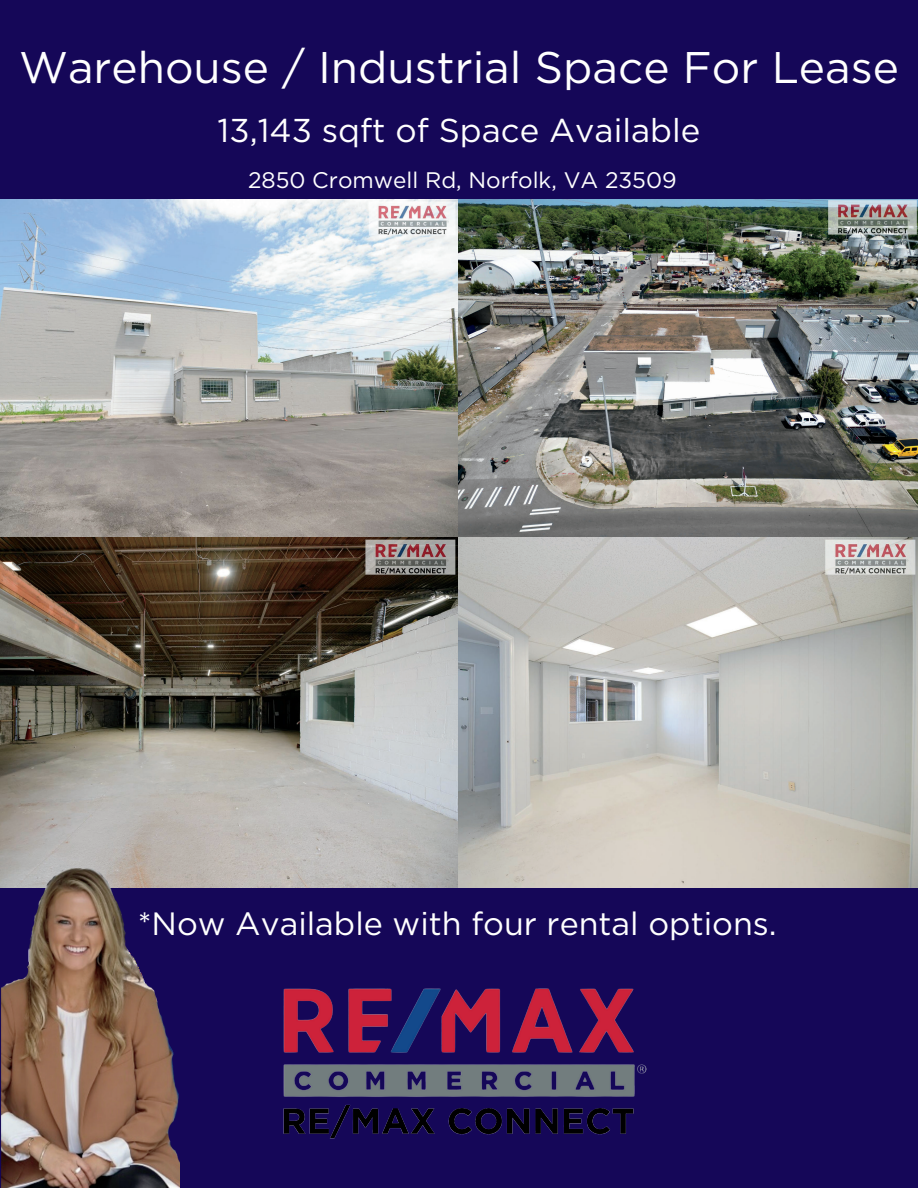
<style>
.page{position:relative;width:918px;height:1188px;background:#fff}
.page>*{position:absolute;margin:0;border:0;box-sizing:border-box;transform-origin:0 0}
.t1{font:44.25px "Gotham";color:#fff}
.t2{font:33px "Gotham";color:#fff}
.t3{font:32.25px "Gotham";color:#fff}
.t4{font:22.5px "Gotham";color:#fff}
</style>
<div class="page">
<div style="left:0;top:0;width:918px;height:233px;background:#150758"></div>
<div style="left:0;top:888px;width:918px;height:300px;background:#150758"></div>
<img style="left:0;top:200px;width:918px;height:688px">
<img style="left:283px;top:988px;width:364px;height:151px">
<img style="left:457px;top:200px;width:460px;height:337px">
<img style="left:392px;top:537px;width:525px;height:350px">
<img style="left:0;top:869px;width:180px;height:319px">
<p class="t1" style="left:19px;top:41px;width:881px">Warehouse / Industrial Space For Lease</p>
<p class="t2" style="left:218px;top:110px;width:484px">13,143 sqft of Space Available</p>
<p class="t4" style="left:248px;top:167px;width:430px">2850 Cromwell Rd, Norfolk, VA 23509</p>
<p class="t3" style="left:138px;top:904px;width:641px">*Now Available with four rental options.</p>
</div>
